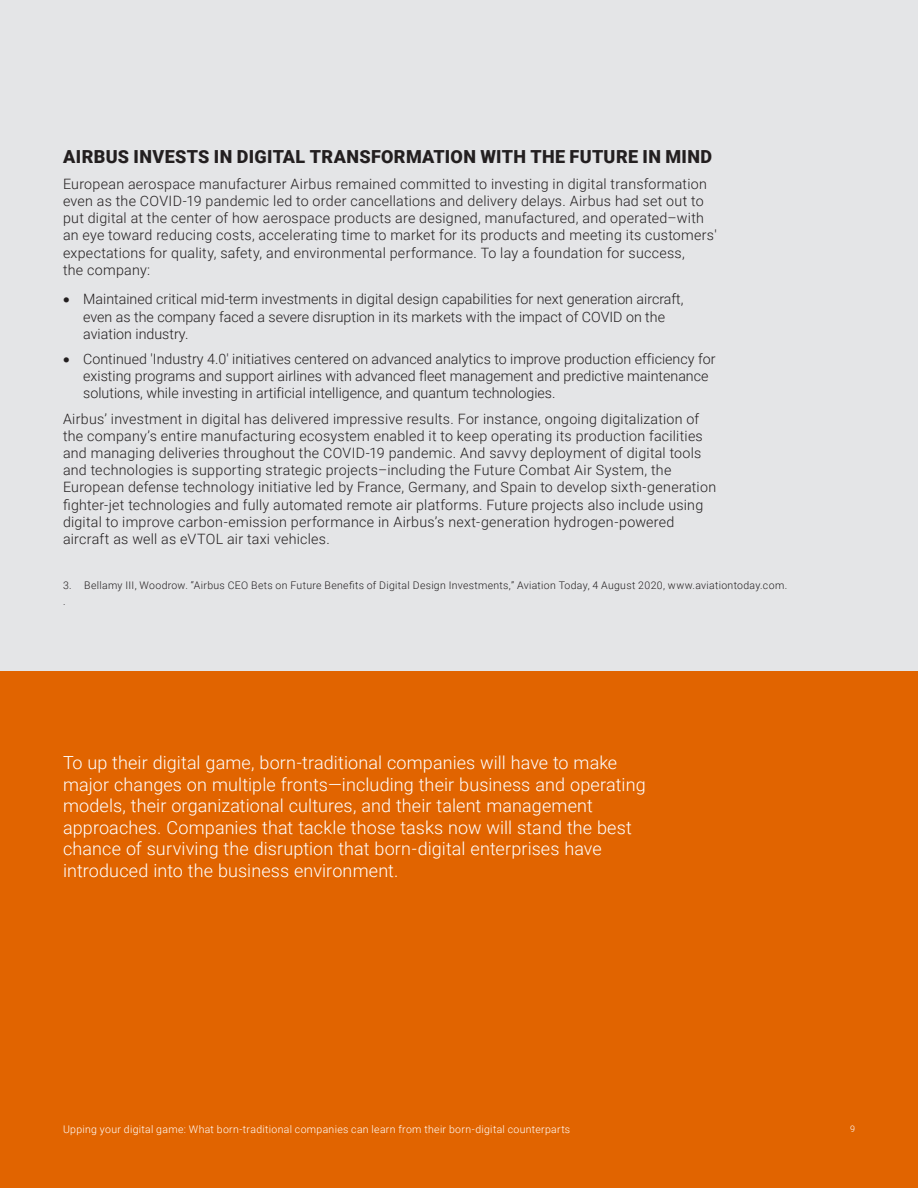
<style>
.page{position:relative;width:918px;height:1188px;background:#fff}
.page>*{position:absolute;margin:0;border:0;box-sizing:border-box;transform-origin:0 0}
.Intro_text{font:300 18px/21.6px "Roboto";letter-spacing:.005em;color:#fff}
.Subheading_2{font:900 18px "Roboto";letter-spacing:.02em;color:#231f20}
.Body{font:300 14.25px/17.1px "Roboto";letter-spacing:.015em;color:#231f20}
.Note{font:300 10.5px "Roboto";letter-spacing:.03em;color:#231f20}
.Body-2{font:300 10.5px "Roboto";letter-spacing:.03em;color:#fff}
.t1{font:300 9px "Roboto";color:#fff}
</style>
<div class="page">
<div style="left:1px;top:0;width:917px;height:672px;background:#e4e5e7"></div>
<div style="left:1px;top:672px;width:917px;height:516px;background:#e16400"></div>
<p class="Subheading_2" style="left:63px;top:144px;width:650px">AIRBUS INVESTS IN DIGITAL TRANSFORMATION WITH THE FUTURE IN MIND</p>
<p class="Body" style="left:63px;top:175px;width:655px">European aerospace manufacturer Airbus remained committed to investing in digital transformation even as the COVID-19 pandemic led to order cancellations and delivery delays. Airbus had set out to put digital at the center of how aerospace products are designed, manufactured, and operated–with an eye toward reducing costs, accelerating time to market for its products and meeting its customers' expectations for quality, safety, and environmental performance. To lay a foundation for success,<br>the company:</p>
<p class="Body" style="left:83px;top:290px;width:602px;text-indent:-20px">• Maintained critical mid-term investments in digital design capabilities for next generation aircraft, even as the company faced a severe disruption in its markets with the impact of COVID on the aviation industry.</p>
<p class="Body" style="left:83px;top:350px;width:634px;text-indent:-20px">• Continued 'Industry 4.0' initiatives centered on advanced analytics to improve production efficiency for existing programs and support airlines with advanced fleet management and predictive maintenance solutions, while investing in artificial intelligence, and quantum technologies.</p>
<p class="Body" style="left:63px;top:410px;width:655px">Airbus’ investment in digital has delivered impressive results. For instance, ongoing digitalization of the company’s entire manufacturing ecosystem enabled it to keep operating its production facilities and managing deliveries throughout the COVID-19 pandemic. And savvy deployment of digital tools and technologies is supporting strategic projects–including the Future Combat Air System, the European defense technology initiative led by France, Germany, and Spain to develop sixth-generation fighter-jet technologies and fully automated remote air platforms. Future projects also include using digital to improve carbon-emission performance in Airbus’s next-generation hydrogen-powered aircraft as well as eVTOL air taxi vehicles.</p>
<p class="Note" style="left:63px;top:578px;width:726px">3. Bellamy III, Woodrow. “Airbus CEO Bets on Future Benefits of Digital Design Investments,” Aviation Today, 4 August 2020, www.aviationtoday.com.</p>
<p class="Note" style="left:63px;top:594px;width:4px">.</p>
<p class="Intro_text" style="left:63px;top:751px;width:584px">To up their digital game, born-traditional companies will have to make major changes on multiple fronts—including their business and operating models, their organizational cultures, and their talent management approaches. Companies that tackle those tasks now will stand the best chance of surviving the disruption that born-digital enterprises have introduced into the business environment.</p>
<p class="Body-2" style="left:63px;top:1122px;width:509px">Upping your digital game: What born-traditional companies can learn from their born-digital counterparts</p>
<p class="t1" style="left:850px;top:1122px;width:6px">9</p>
</div>
